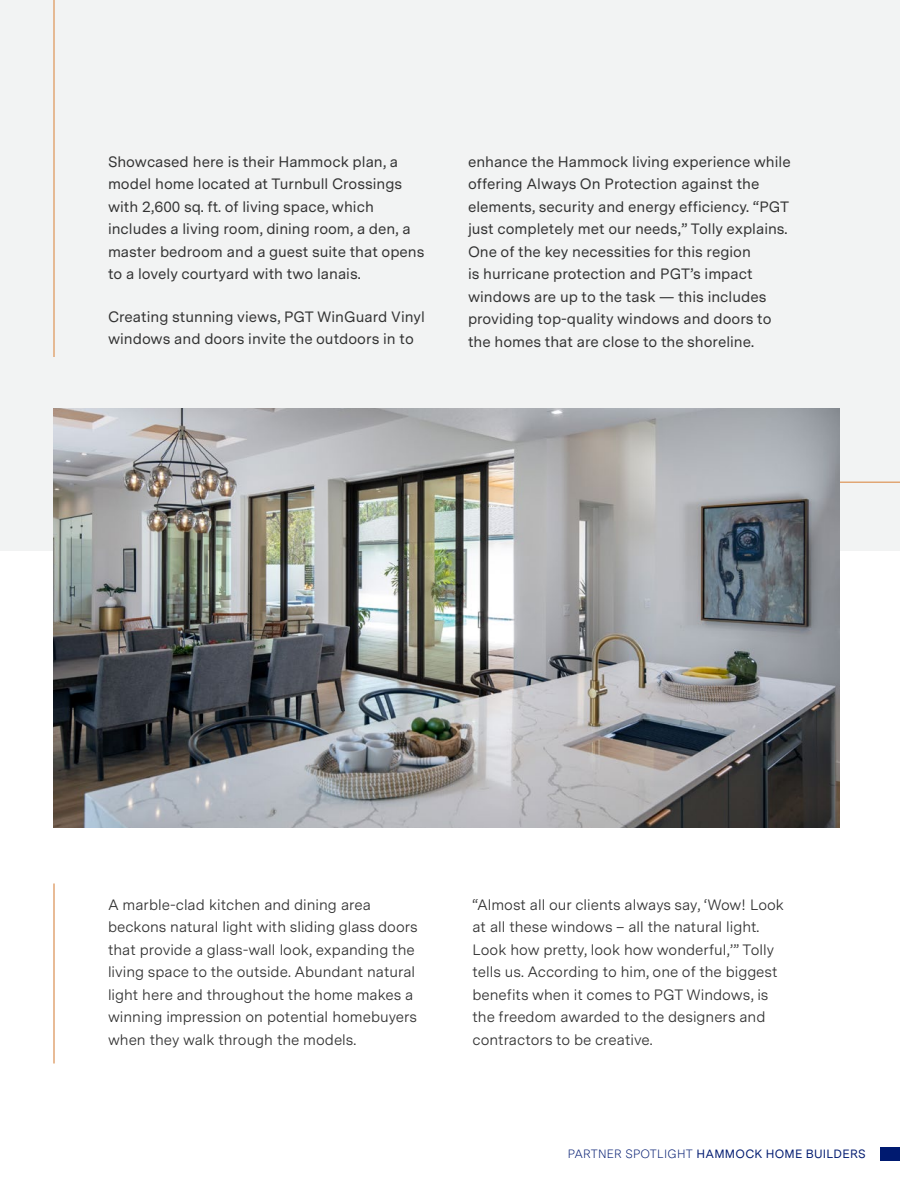
<style>
.page{position:relative;width:900px;height:1200px;background:#fff}
.page>*{position:absolute;margin:0;border:0;box-sizing:border-box;transform-origin:0 0}
.t1{font:15px/22.5px "Messina Sans";color:#333}
.t2{font:15px/22.5px "Messina Sans";color:#333}
.t3{font:12px "Messina Sans";letter-spacing:.02em;color:#001a70}
.s1{font-weight:300}
</style>
<div class="page">
<div style="left:0;top:0;width:900px;height:550px;background:#f2f3f3"></div>
<hr style="left:53px;top:0;width:2px;height:357px;background:#e1a674">
<hr style="left:53px;top:884px;width:2px;height:180px;background:#e1a674">
<hr style="left:792px;top:482px;width:108px;height:1px;background:#e1a674">
<img style="left:53px;top:408px;width:787px;height:420px">
<div style="left:880px;top:1148px;width:20px;height:13px;background:#001a70"></div>
<p class="t1" style="left:108px;top:150px;width:318px">Showcased here is their Hammock plan, a model home located at Turnbull Crossings with 2,600 sq. ft. of living space, which includes a living room, dining room, a den, a master bedroom and a guest suite that opens to a lovely courtyard with two lanais.</p>
<p class="t1" style="left:108px;top:305px;width:318px">Creating stunning views, PGT WinGuard Vinyl windows and doors invite the outdoors in to</p>
<p class="t1" style="left:468px;top:150px;width:324px">enhance the Hammock living experience while offering Always On Protection against the elements, security and energy efficiency. “PGT just completely met our needs,” Tolly explains.<br>One of the key necessities for this region<br>is hurricane protection and PGT’s impact windows are up to the task — this includes providing top-quality windows and doors to the homes that are close to the shoreline.</p>
<p class="t2" style="left:108px;top:893px;width:311px">A marble-clad kitchen and dining area beckons natural light with sliding glass doors that provide a glass-wall look, expanding the living space to the outside. Abundant natural light here and throughout the home makes a winning impression on potential homebuyers when they walk through the models.</p>
<p class="t2" style="left:472px;top:893px;width:313px">“Almost all our clients always say, ‘Wow! Look at all these windows – all the natural light.<br>Look how pretty, look how wonderful,’” Tolly tells us. According to him, one of the biggest benefits when it comes to PGT Windows, is the freedom awarded to the designers and contractors to be creative.</p>
<p class="t3" style="left:568px;top:1145px;width:299px"><span class="s1">PARTNER SPOTLIGHT</span> HAMMOCK HOME BUILDERS</p>
</div>
